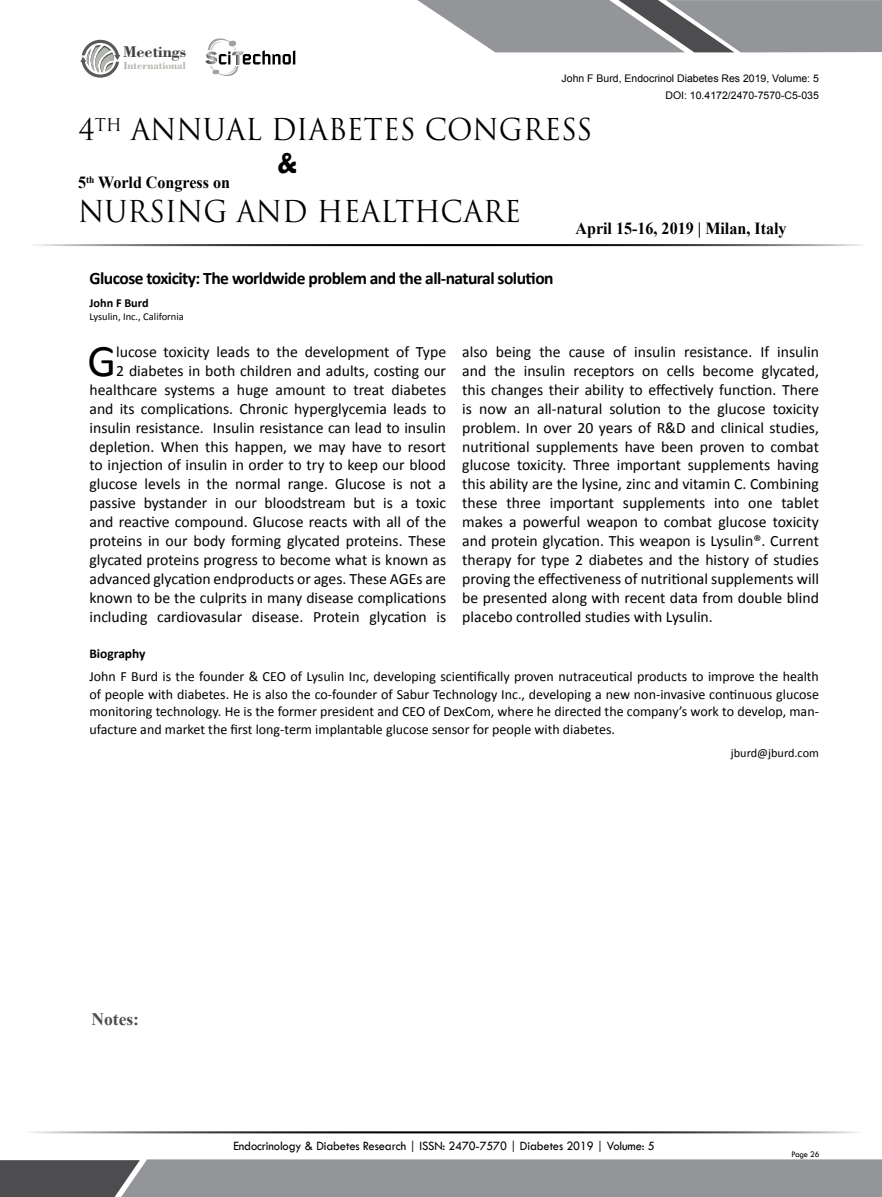
<style>
.page{position:relative;width:882px;height:1197px;background:#fff}
.page>*{position:absolute;margin:0;border:0;box-sizing:border-box;transform-origin:0 0}
.t1{font:45.5px "Calibri";color:#000}
.t2{font:29.4px "Trajan Pro 3";color:#000;scale:.95 1}
.t3{font:700 29.4px "Berlin Sans FB Demi";color:#000;scale:.95 1}
.t4{font:700 17.5px "Calibri";letter-spacing:-.03em;color:#000}
.t5{font:700 17.5px "Times New Roman";color:#4d4d4f}
.t6{font:700 16.97px "Times New Roman";color:#000;scale:.95 1}
.t7{font:700 16.45px "Bodoni BT";color:#414042}
.t8{font:15.75px/18.9px "Calibri";color:#000;text-align:right}
.t9{font:14px/17.5px "Calibri";color:#000;text-align:justify}
.t10{font:700 13.47px "Calibri";color:#000}
.t11{font:13.12px "Tw Cen";letter-spacing:-.01em;color:#000;scale:.95 1}
.t12{font:12.25px "Calibri";color:#000}
.t13{font:700 12.25px "Calibri";color:#000}
.t14{font:700 10.85px "Bodoni BT";color:#b3b6af}
.t15{font:10.5px/16.8px "Arial";color:#000;text-align:right}
.t16{font:10.5px "Calibri";color:#000}
.t17{font:8.75px "Tw Cen";letter-spacing:-.02em;color:#000;scale:.95 1}
</style>
<div class="page">
<hr style="left:25px;top:244px;width:839px;height:2px;background:#000">
<hr style="left:22px;top:1131px;width:839px;height:2px;background:#000">
<svg style="left:417px;top:0;width:465px;height:52px;background:#9a9b9e"></svg>
<svg style="left:0;top:1159px;width:882px;height:38px;background:#8b8d8f"></svg>
<svg style="left:80px;top:40px;width:40px;height:38px"></svg>
<svg style="left:205px;top:38px;width:90px;height:38px"></svg>
<p class="t7" style="left:123px;top:42px;width:65px">Meetings</p>
<p class="t14" style="left:123px;top:59px;width:64px">International</p>
<p class="t15" style="left:562px;top:70px;width:259px">John F Burd, Endocrinol Diabetes Res 2019, Volume: 5<br>DOI: 10.4172/2470-7570-C5-035</p>
<h2 class="t2" style="left:78px;top:110px;width:543px">4<sup>TH</sup> ANNUAL DIABETES CONGRESS</h2>
<h2 class="t3" style="left:277px;top:145px;width:22px">&amp;</h2>
<h2 class="t2" style="left:78px;top:191px;width:468px">NURSING AND HEALTHCARE</h2>
<p class="t6" style="left:576px;top:217px;width:224px">April 15-16, 2019 | Milan, Italy</p>
<p class="t6" style="left:78px;top:171px;width:161px">5<sup>th</sup> World Congress on</p>
<p class="t4" style="left:89px;top:267px;width:466px">Glucose toxicity: The worldwide problem and the all-natural solution</p>
<p class="t13" style="left:89px;top:295px;width:61px">John F Burd</p>
<p class="t16" style="left:89px;top:310px;width:96px">Lysulin, Inc., California</p>
<h1 class="t1" style="left:87px;top:332px;width:30px">G</h1>
<p class="t8" style="left:89px;top:342px;width:358px">lucose toxicity leads to the development of Type<br>2 diabetes in both children and adults, costing our healthcare systems a huge amount to treat diabetes and its complications. Chronic hyperglycemia leads to insulin resistance. Insulin resistance can lead to insulin depletion. When this happen, we may have to resort to injection of insulin in order to try to keep our blood glucose levels in the normal range. Glucose is not a passive bystander in our bloodstream but is a toxic and reactive compound. Glucose reacts with all of the proteins in our body forming glycated proteins. These glycated proteins progress to become what is known as advanced glycation endproducts or ages. These AGEs are known to be the culprits in many disease complications including cardiovasular disease. Protein glycation is</p>
<p class="t8" style="left:462px;top:342px;width:358px;text-align:justify">also being the cause of insulin resistance. If insulin and the insulin receptors on cells become glycated, this changes their ability to effectively function. There is now an all-natural solution to the glucose toxicity problem. In over 20 years of R&amp;D and clinical studies, nutritional supplements have been proven to combat glucose toxicity. Three important supplements having this ability are the lysine, zinc and vitamin C. Combining these three important supplements into one tablet makes a powerful weapon to combat glucose toxicity and protein glycation. This weapon is Lysulin®. Current therapy for type 2 diabetes and the history of studies proving the effectiveness of nutritional supplements will be presented along with recent data from double blind placebo controlled studies with Lysulin.</p>
<p class="t10" style="left:89px;top:645px;width:58px">Biography</p>
<p class="t9" style="left:89px;top:668px;width:731px">John F Burd is the founder &amp; CEO of Lysulin Inc, developing scientifically proven nutraceutical products to improve the health of people with diabetes. He is also the co-founder of Sabur Technology Inc., developing a new non-invasive continuous glucose monitoring technology. He is the former president and CEO of DexCom, where he directed the company’s work to develop, man&shy;ufacture and market the first long-term implantable glucose sensor for people with diabetes.</p>
<p class="t12" style="left:731px;top:745px;width:90px">jburd@jburd.com</p>
<p class="t5" style="left:91px;top:1007px;width:49px">Notes:</p>
<p class="t11" style="left:234px;top:1138px;width:445px">Endocrinology &amp; Diabetes Research | ISSN: 2470-7570 | Diabetes 2019 | Volume: 5</p>
<p class="t17" style="left:791px;top:1149px;width:31px">Page 26</p>
</div>
